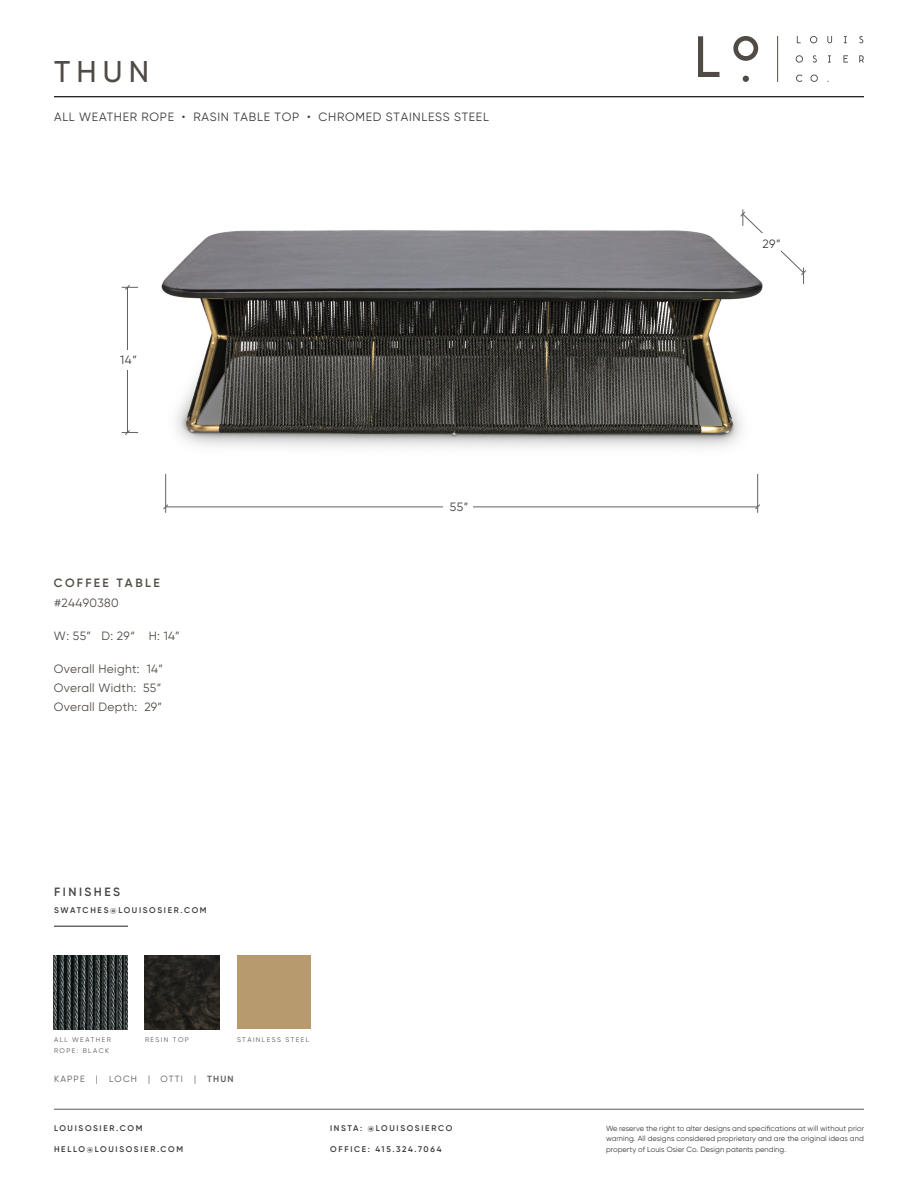
<style>
.page{position:relative;width:918px;height:1188px;background:#fff}
.page>*{position:absolute;margin:0;border:0;box-sizing:border-box;transform-origin:0 0}
.t1{font:500 30px "Gilroy";color:#504b44}
.t2{font:12px/19.2px "Gilroy";letter-spacing:.03em;color:#504b44}
.t3{font:12px "Gilroy";letter-spacing:.06em;color:#383a39}
.t4{font:600 12px "Gilroy";letter-spacing:.19em;color:#504b44}
.t5{font:12px "Gilroy";color:#3e3e3f}
.t6{font:600 12px "Gilroy";letter-spacing:.21em;color:#454647}
.t7{font:9px "Gilroy";letter-spacing:.13em;color:#595855}
.t8{font:600 8.25px "Gilroy";letter-spacing:.205em;color:#383a39}
.t9{font:7.5px/10.5px "Gilroy";letter-spacing:.01em;color:#383a39;text-align:justify}
.t10{font:6.75px "Gilroy";letter-spacing:.21em;color:#595855}
.s1{font-weight:600}
.s2{font-weight:700}
</style>
<div class="page">
<img style="left:138px;top:230px;width:625px;height:270px">
<hr style="left:54px;top:1109px;width:810px;height:1px;background:#595855">
<svg style="left:810px;top:36px;width:7px;height:7px"></svg>
<svg style="left:827px;top:36px;width:5px;height:7px"></svg>
<svg style="left:844px;top:36px;width:3px;height:7px"></svg>
<svg style="left:859px;top:36px;width:4px;height:7px"></svg>
<svg style="left:796px;top:55px;width:7px;height:8px"></svg>
<svg style="left:813px;top:55px;width:4px;height:8px"></svg>
<svg style="left:828px;top:55px;width:3px;height:8px"></svg>
<svg style="left:843px;top:55px;width:5px;height:8px"></svg>
<svg style="left:859px;top:55px;width:5px;height:8px"></svg>
<svg style="left:796px;top:75px;width:6px;height:7px"></svg>
<svg style="left:810px;top:75px;width:8px;height:7px"></svg>
<hr style="left:777px;top:36px;width:1px;height:46px;background:#504b44">
<svg style="left:698px;top:36px;width:21px;height:41px"></svg>
<svg style="left:733px;top:36px;width:25px;height:25px"></svg>
<svg style="left:743px;top:76px;width:6px;height:6px"></svg>
<hr style="left:54px;top:926px;width:74px;height:1px;background:#231f20">
<hr style="left:54px;top:96px;width:810px;height:1px;background:#231f20">
<hr style="left:127px;top:287px;width:1px;height:146px;background:#636366">
<svg style="left:122px;top:285px;width:16px;height:5px"></svg>
<svg style="left:122px;top:430px;width:16px;height:5px"></svg>
<div style="left:123px;top:350px;width:10px;height:20px;background:#fff"></div>
<hr style="left:165px;top:474px;width:1px;height:39px;background:#636366">
<hr style="left:757px;top:474px;width:1px;height:39px;background:#636366">
<svg style="left:755px;top:504px;width:5px;height:6px"></svg>
<svg style="left:163px;top:504px;width:5px;height:6px"></svg>
<hr style="left:166px;top:507px;width:592px;height:1px;background:#636366">
<div style="left:443px;top:500px;width:30px;height:14px;background:#fff"></div>
<div style="left:237px;top:955px;width:74px;height:74px;background:#b89a6f"></div>
<img style="left:145px;top:955px;width:74px;height:74px">
<img style="left:54px;top:955px;width:74px;height:74px">
<svg style="left:740px;top:209px;width:66px;height:75px"></svg>
<div style="left:751px;top:233px;width:30px;height:20px;background:#fff"></div>
<h1 class="t1" style="left:54px;top:53px;width:96px">THUN</h1>
<h2 class="t3" style="left:54px;top:109px;width:436px">ALL WEATHER ROPE • RASIN TABLE TOP • CHROMED STAINLESS STEEL</h2>
<h2 class="t5" style="left:120px;top:353px;width:18px">14”</h2>
<h2 class="t4" style="left:54px;top:575px;width:107px">COFFEE TABLE</h2>
<h2 class="t2" style="left:54px;top:593px;width:66px">#24490380</h2>
<h2 class="t2" style="left:54px;top:626px;width:127px">W: 55” D: 29“ H: 14”</h2>
<h2 class="t2" style="left:54px;top:659px;width:110px;text-indent:93px">14”<br>Overall Width: 55”<br>Overall Depth: 29”</h2>
<h2 class="t2" style="left:54px;top:659px;width:87px">Overall Height:</h2>
<h2 class="t5" style="left:450px;top:499px;width:20px">55”</h2>
<h2 class="t6" style="left:54px;top:885px;width:68px">FINISHES</h2>
<p class="t8" style="left:54px;top:905px;width:154px">SWATCHES@LOUISOSIER.COM</p>
<p class="t10" style="left:54px;top:1036px;width:58px">ALL WEATHER</p>
<p class="t10" style="left:237px;top:1036px;width:74px">STAINLESS STEEL</p>
<p class="t10" style="left:54px;top:1046px;width:57px">ROPE: BLACK</p>
<p class="t10" style="left:145px;top:1036px;width:45px">RESIN TOP</p>
<p class="t7" style="left:54px;top:1073px;width:181px">KAPPE | LOCH | OTTI | <span class="s1">THUN</span></p>
<p class="t8" style="left:54px;top:1123px;width:90px">LOUISOSIER.COM</p>
<p class="t8" style="left:54px;top:1144px;width:131px">HELLO@LOUISOSIER.COM</p>
<p class="t8" style="left:330px;top:1123px;width:124px">INSTA: <span class="s2">@</span>LOUISOSIERCO</p>
<p class="t8" style="left:330px;top:1144px;width:113px">OFFICE: 415.324.7064</p>
<h2 class="t5" style="left:762px;top:237px;width:20px">29”</h2>
<p class="t9" style="left:606px;top:1123px;width:260px">We reserve the right to alter designs and specifications at will without prior warning. All designs considered proprietary and are the original ideas and property of Louis Osier Co. Design patents pending.</p>
</div>
